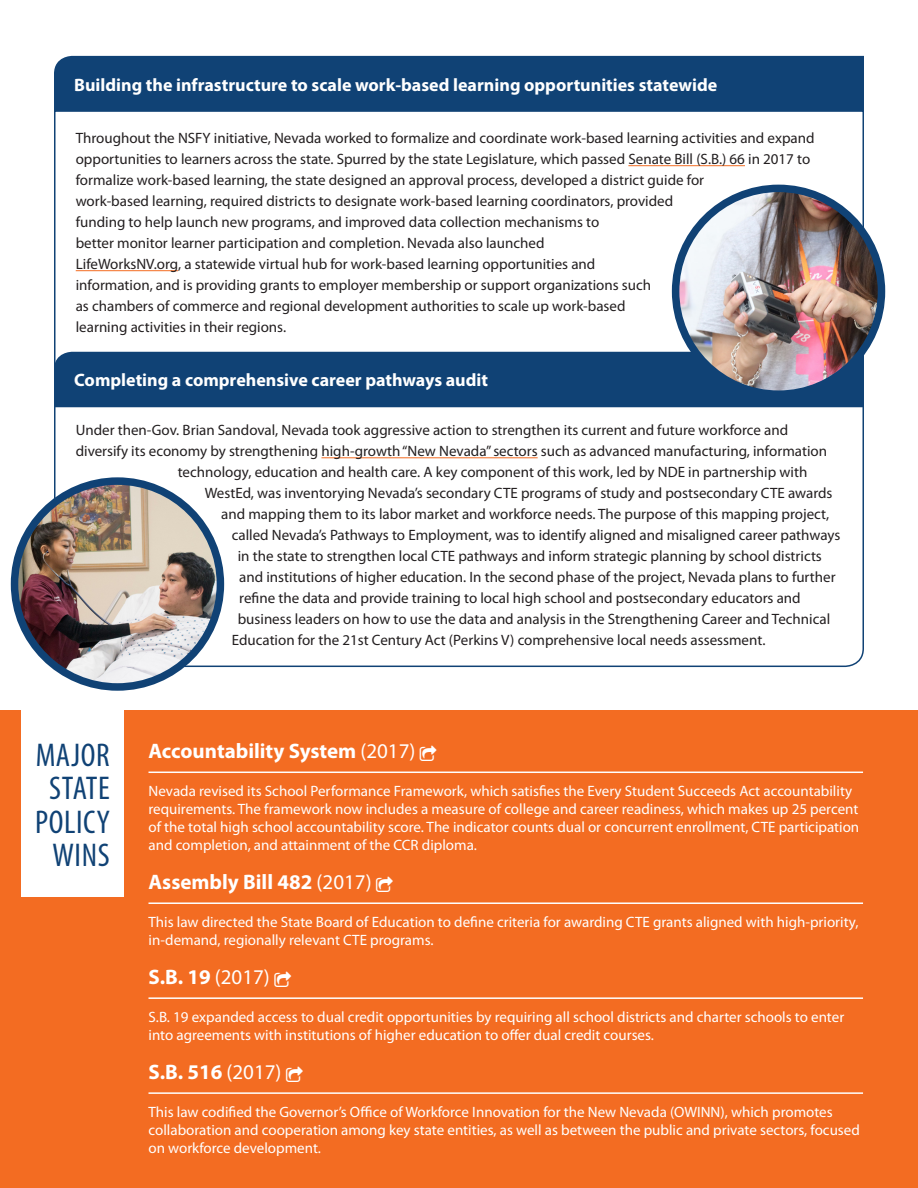
<style>
.page{position:relative;width:918px;height:1188px;background:#fff}
.page>*{position:absolute;margin:0;border:0;box-sizing:border-box;transform-origin:0 0}
.t1{font:condensed 33px "Myriad Pro";letter-spacing:.02em;color:#104275}
.t2{font:700 21px "Myriad Pro";color:#fff}
.t3{font:700 18px "Myriad Pro";color:#fff}
.t4{font:15px/21px "Myriad Pro";color:#231f20}
.t5{font:15px/18px "Myriad Pro";color:#fff}
.s1{font-weight:400}
</style>
<div class="page">
<svg style="left:54px;top:111px;width:811px;height:244px"></svg>
<hr style="left:917px;top:140px;width:1px;height:1048px;background:#6e6259">
<div style="left:0;top:711px;width:918px;height:477px;background:#f36c22"></div>
<div style="left:21px;top:711px;width:103px;height:186px;background:#fff"></div>
<hr style="left:148px;top:772px;width:715px;height:1px;background:#fff">
<hr style="left:148px;top:902px;width:715px;height:2px;background:#fff">
<hr style="left:148px;top:997px;width:715px;height:2px;background:#fff">
<hr style="left:148px;top:1092px;width:715px;height:2px;background:#fff">
<svg style="left:53px;top:407px;width:811px;height:261px"></svg>
<div style="left:54px;top:352px;width:810px;height:55px;background:#104275"></div>
<div style="left:54px;top:56px;width:810px;height:55px;background:#104275"></div>
<img style="left:676px;top:188px;width:205px;height:206px;border-radius:103px">
<div style="left:672px;top:185px;width:213px;height:213px;border:8px solid #104275;border-radius:50%"></div>
<img style="left:15px;top:481px;width:205px;height:206px;border-radius:103px">
<div style="left:11px;top:477px;width:213px;height:214px;border:8px solid #104275;border-radius:50%"></div>
<p class="t3" style="left:74px;top:75px;width:645px">Building the infrastructure to scale work-based learning opportunities statewide</p>
<p class="t4" style="left:76px;top:128px;width:740px">Throughout the NSFY initiative, Nevada worked to formalize and coordinate work-based learning activities and expand opportunities to learners across the state. Spurred by the state Legislature, which passed Senate Bill (S.B.) 66 in 2017 to formalize work-based learning, the state designed an approval process, developed a district guide for<br>work-based learning, required districts to designate work-based learning coordinators, provided<br>funding to help launch new programs, and improved data collection mechanisms to<br>better monitor learner participation and completion. Nevada also launched<br>LifeWorksNV.org, a statewide virtual hub for work-based learning opportunities and<br>information, and is providing grants to employer membership or support organizations such<br>as chambers of commerce and regional development authorities to scale up work-based<br>learning activities in their regions.</p>
<p class="t3" style="left:74px;top:369px;width:415px">Completing a comprehensive career pathways audit</p>
<p class="t4" style="left:76px;top:420px;width:714px">Under then-Gov. Brian Sandoval, Nevada took aggressive action to strengthen its current and future workforce and</p>
<p class="t4" style="left:76px;top:441px;width:753px">diversify its economy by strengthening high-growth “New Nevada” sectors such as advanced manufacturing, information</p>
<p class="t4" style="left:178px;top:462px;width:631px">technology, education and health care. A key component of this work, led by NDE in partnership with</p>
<p class="t4" style="left:205px;top:483px;width:629px">WestEd, was inventorying Nevada’s secondary CTE programs of study and postsecondary CTE awards</p>
<p class="t4" style="left:221px;top:504px;width:610px">and mapping them to its labor market and workforce needs. The purpose of this mapping project,</p>
<p class="t4" style="left:232px;top:525px;width:610px">called Nevada’s Pathways to Employment, was to identify aligned and misaligned career pathways</p>
<p class="t4" style="left:238px;top:546px;width:586px">in the state to strengthen local CTE pathways and inform strategic planning by school districts</p>
<p class="t4" style="left:239px;top:567px;width:598px">and institutions of higher education. In the second phase of the project, Nevada plans to further</p>
<p class="t4" style="left:239px;top:588px;width:563px">refine the data and provide training to local high school and postsecondary educators and</p>
<p class="t4" style="left:238px;top:609px;width:594px">business leaders on how to use the data and analysis in the Strengthening Career and Technical</p>
<p class="t4" style="left:232px;top:630px;width:535px">Education for the 21st Century Act (Perkins V) comprehensive local needs assessment.</p>
<p class="t1" style="left:36px;top:737px;width:75px">MAJOR</p>
<p class="t1" style="left:49px;top:770px;width:62px">STATE</p>
<p class="t1" style="left:35px;top:804px;width:76px">POLICY</p>
<p class="t1" style="left:52px;top:838px;width:59px">WINS</p>
<p class="t2" style="left:148px;top:739px;width:268px">Accountability System <span class="s1">(2017)</span></p>
<p class="t5" style="left:148px;top:783px;width:712px">Nevada revised its School Performance Framework, which satisfies the Every Student Succeeds Act accountability requirements. The framework now includes a measure of college and career readiness, which makes up 25 percent of the total high school accountability score. The indicator counts dual or concurrent enrollment, CTE participation and completion, and attainment of the CCR diploma.</p>
<p class="t2" style="left:148px;top:870px;width:225px">Assembly Bill 482 <span class="s1">(2017)</span></p>
<p class="t5" style="left:148px;top:914px;width:711px">This law directed the State Board of Education to define criteria for awarding CTE grants aligned with high-priority, in-demand, regionally relevant CTE programs.</p>
<p class="t2" style="left:148px;top:965px;width:123px">S.B. 19 <span class="s1">(2017)</span></p>
<p class="t5" style="left:148px;top:1008px;width:697px">S.B. 19 expanded access to dual credit opportunities by requiring all school districts and charter schools to enter into agreements with institutions of higher education to offer dual credit courses.</p>
<p class="t2" style="left:148px;top:1060px;width:135px">S.B. 516 <span class="s1">(2017)</span></p>
<p class="t5" style="left:148px;top:1103px;width:713px">This law codified the Governor’s Office of Workforce Innovation for the New Nevada (OWINN), which promotes collaboration and cooperation among key state entities, as well as between the public and private sectors, focused on workforce development.</p>
</div>
